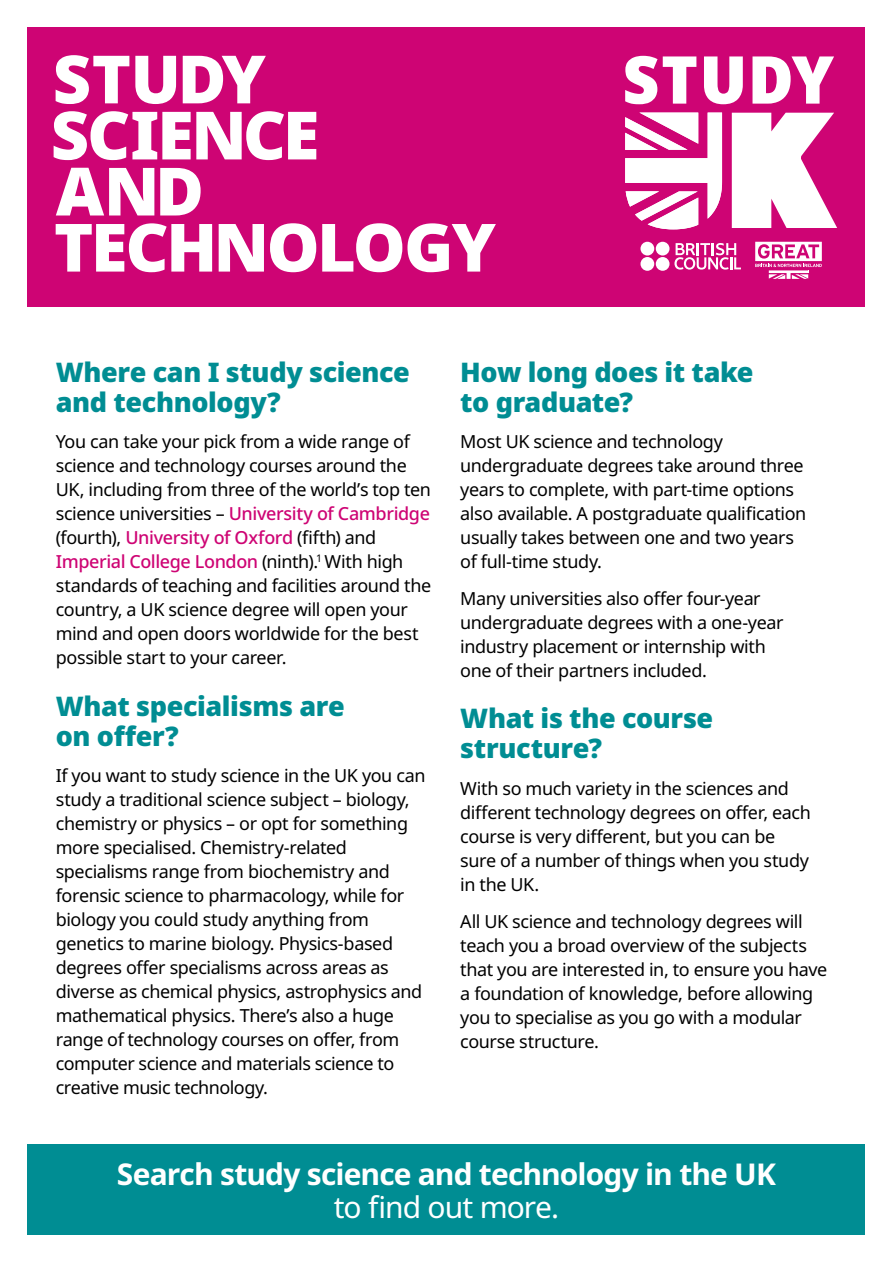
<style>
.page{position:relative;width:893px;height:1263px;background:#fff}
.page>*{position:absolute;margin:0;border:0;box-sizing:border-box;transform-origin:0 0}
.t1{font:900 66.6px/56.1px "Noto Sans";letter-spacing:-.035em;color:#fff}
.t2{font:700 30px "Noto Sans";letter-spacing:-.03em;color:#fff}
.t3{font:30px "Noto Sans";letter-spacing:-.03em;color:#fff}
.t4{font:900 27px/30px "Noto Sans";letter-spacing:-.015em;color:#008d93}
.t5{font:18px/24px "Noto Sans";letter-spacing:-.025em;color:#000}
.s1{font-weight:500;color:#ce0474}
</style>
<div class="page">
<div style="left:28px;top:28px;width:837px;height:279px;background:#ce0474"></div>
<svg style="left:732px;top:113px;width:105px;height:115px"></svg>
<svg style="left:625px;top:56px;width:32px;height:48px"></svg>
<svg style="left:663px;top:56px;width:33px;height:48px"></svg>
<svg style="left:704px;top:56px;width:39px;height:48px"></svg>
<svg style="left:752px;top:56px;width:82px;height:48px"></svg>
<svg style="left:625px;top:113px;width:97px;height:116px"></svg>
<svg style="left:674px;top:243px;width:67px;height:27px"></svg>
<div style="left:656px;top:242px;width:13px;height:13px;background:#fff;border-radius:50%"></div>
<div style="left:640px;top:242px;width:14px;height:13px;background:#fff;border-radius:50%"></div>
<div style="left:656px;top:257px;width:13px;height:14px;background:#fff;border-radius:50%"></div>
<div style="left:640px;top:257px;width:14px;height:14px;background:#fff;border-radius:50%"></div>
<svg style="left:755px;top:242px;width:67px;height:37px"></svg>
<div style="left:28px;top:1144px;width:837px;height:91px;background:#008d93"></div>
<h1 class="t1" style="left:51px;top:51px;width:447px">STUDY<br>SCIENCE<br>AND<br>TECHNOLOGY</h1>
<h3 class="t4" style="left:56px;top:357px;width:356px">Where can I study science and technology?</h3>
<p class="t5" style="left:56px;top:430px;width:377px">You can take your pick from a wide range of science and technology courses around the UK, including from three of the world’s top ten science universities – <span class="s1">University of Cambridge </span>(fourth), <span class="s1">University of Oxford</span> (fifth) and <span class="s1">Imperial College London</span> (ninth).<sup>1</sup> With high standards of teaching and facilities around the country, a UK science degree will open your mind and open doors worldwide for the best possible start to your career.</p>
<h3 class="t4" style="left:56px;top:691px;width:291px">What specialisms are on offer?</h3>
<p class="t5" style="left:56px;top:764px;width:371px">If you want to study science in the UK you can study a traditional science subject – biology, chemistry or physics – or opt for something more specialised. Chemistry-related specialisms range from biochemistry and forensic science to pharmacology, while for biology you could study anything from genetics to marine biology. Physics-based degrees offer specialisms across areas as diverse as chemical physics, astrophysics and mathematical physics. There’s also a huge range of technology courses on offer, from computer science and materials science to creative music technology.</p>
<h3 class="t4" style="left:460px;top:357px;width:295px">How long does it take to graduate?</h3>
<p class="t5" style="left:460px;top:430px;width:347px">Most UK science and technology undergraduate degrees take around three years to complete, with part-time options also available. A postgraduate qualification usually takes between one and two years of full-time study.</p>
<p class="t5" style="left:460px;top:587px;width:325px">Many universities also offer four-year undergraduate degrees with a one-year industry placement or internship with one of their partners included.</p>
<h3 class="t4" style="left:460px;top:703px;width:254px">What is the course structure?</h3>
<p class="t5" style="left:460px;top:777px;width:352px">With so much variety in the sciences and different technology degrees on offer, each course is very different, but you can be sure of a number of things when you study in the UK.</p>
<p class="t5" style="left:460px;top:910px;width:369px">All UK science and technology degrees will teach you a broad overview of the subjects that you are interested in, to ensure you have a foundation of knowledge, before allowing you to specialise as you go with a modular course structure.</p>
<h2 class="t2" style="left:117px;top:1153px;width:660px">Search study science and technology in the UK</h2>
<h2 class="t3" style="left:334px;top:1186px;width:227px">to find out more.</h2>
</div>
